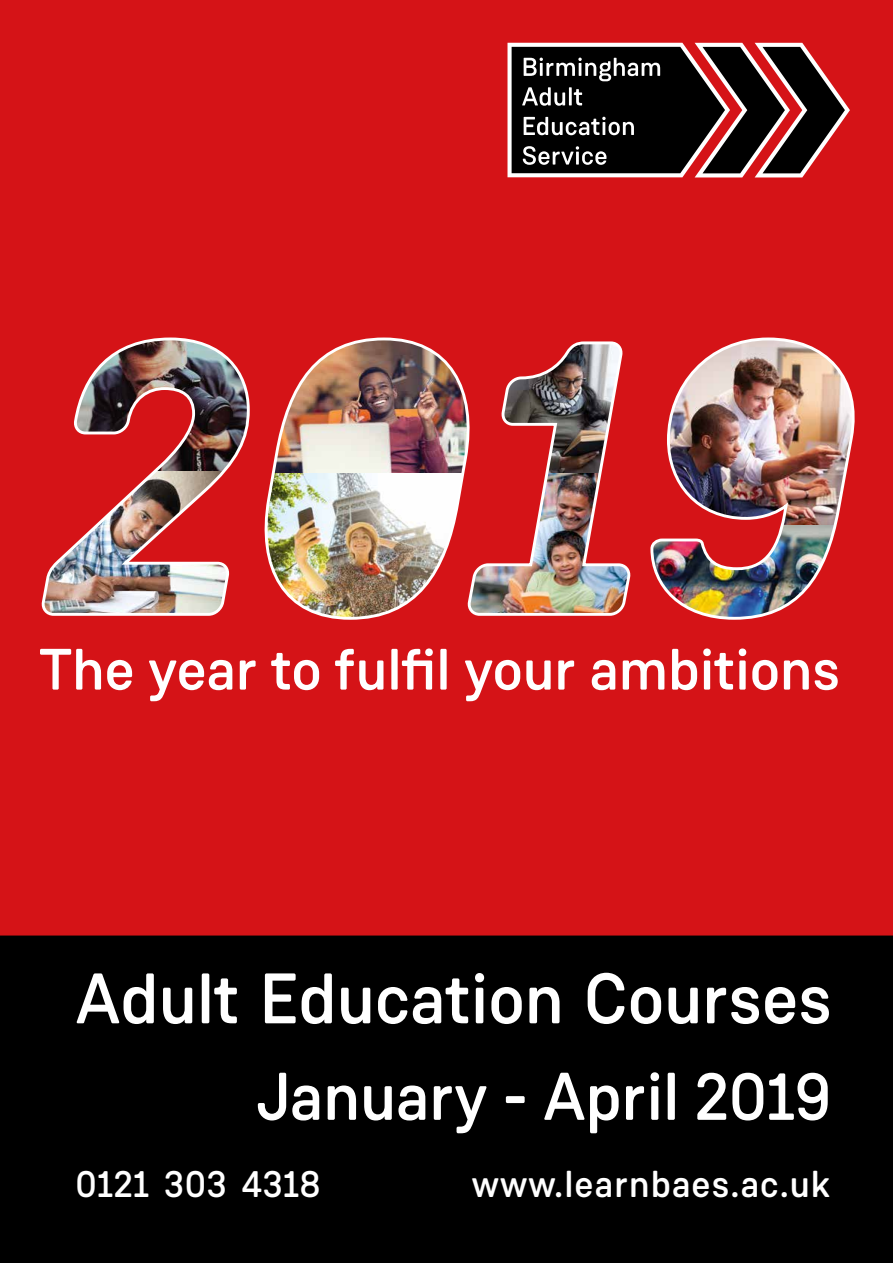
<style>
.page{position:relative;width:893px;height:1263px;background:#fff}
.page>*{position:absolute;margin:0;border:0;box-sizing:border-box;transform-origin:0 0}
.t1{font:500 71.25px "Weissenhof Grotesk";color:#fff}
.t2{font:500 67.35px "Weissenhof Grotesk";color:#fff}
.t3{font:500 58.2px "Weissenhof Grotesk";color:#fff}
.t4{font:500 37.5px "Weissenhof Grotesk";letter-spacing:.03em;color:#fff}
</style>
<div class="page">
<img style="left:0;top:0;width:893px;height:935px">
<div style="left:0;top:935px;width:893px;height:328px;background:#000"></div>
<svg style="left:507px;top:43px;width:343px;height:134px;background:#4c3031"></svg>
<h3 class="t3" style="left:39px;top:634px;width:802px">The year to fulfil your ambitions</h3>
<h1 class="t1" style="left:75px;top:955px;width:758px">Adult Education Courses</h1>
<h2 class="t2" style="left:257px;top:1055px;width:576px">January - April 2019</h2>
<p class="t4" style="left:75px;top:1160px;width:247px">0121 303 4318</p>
<p class="t4" style="left:472px;top:1160px;width:360px">www.learnbaes.ac.uk</p>
</div>
